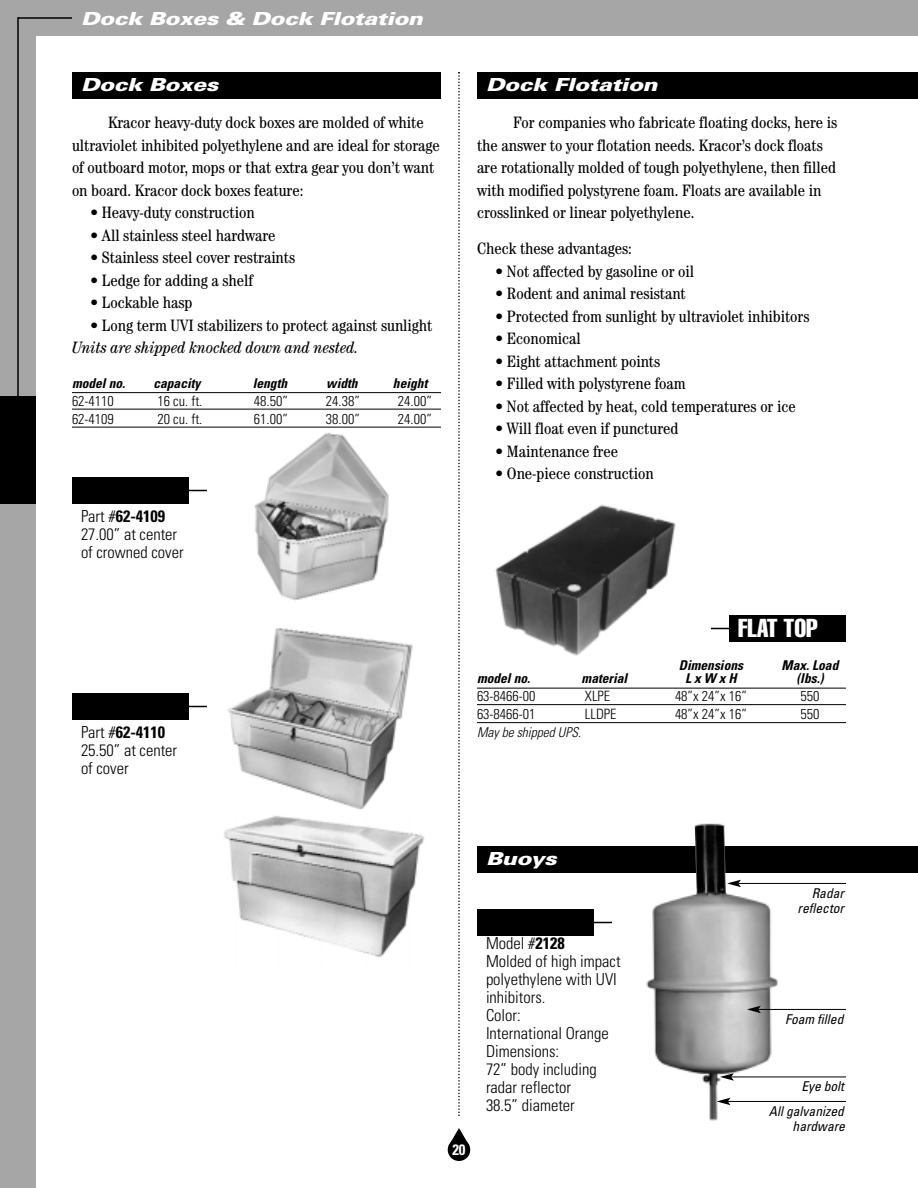
<style>
.page{position:relative;width:918px;height:1188px;background:#a6a6a6}
.page>*{position:absolute;margin:0;border:0;box-sizing:border-box;transform-origin:0 0}
.t1{font:extra-condensed 25.5px "Helvetica";color:#fff}
.t2{font:italic 900 18px "Univers";letter-spacing:-.02em;color:#fff;scale:1.25 1}
.t3{font:condensed 16.5px/22.5px "Century";color:#000}
.t4{font:300 condensed 16.5px/18px "Univers";color:#000}
.t5{font:italic condensed 16.5px "Century";color:#000}
.t6{font:700 condensed 15px "Univers";color:#fff}
.t7{font:300 condensed 14.25px "Univers";color:#000}
.t8{font:italic 700 condensed 13.5px "Univers";color:#000}
.t9{font:italic condensed 13.5px/15.8px "Univers";color:#000;text-align:right}
.t10{font:italic 300 condensed 13.5px "Univers";color:#000}
.s1{font-weight:700}
</style>
<div class="page">
<div style="left:0;top:396px;width:36px;height:108px;background:#000"></div>
<div style="left:36px;top:36px;width:882px;height:1152px;background:#fff"></div>
<div style="left:477px;top:846px;width:441px;height:27px;background:#000"></div>
<img style="left:646px;top:823px;width:135px;height:298px">
<img style="left:247px;top:426px;width:149px;height:175px">
<div style="left:729px;top:615px;width:117px;height:27px;background:#000"></div>
<svg style="left:711px;top:628px;width:18px;height:1px"></svg>
<img style="left:495px;top:504px;width:181px;height:152px">
<svg style="left:448px;top:1128px;width:22px;height:18px"></svg>
<div style="left:448px;top:1138px;width:22px;height:23px;background:#000;border-radius:50%"></div>
<div style="left:477px;top:909px;width:117px;height:27px;background:#000"></div>
<svg style="left:594px;top:922px;width:18px;height:1px"></svg>
<div style="left:72px;top:693px;width:117px;height:27px;background:#000"></div>
<hr style="left:177px;top:706px;width:30px;height:1px;background:#000">
<svg style="left:458px;top:72px;width:2px;height:1044px"></svg>
<hr style="left:18px;top:17px;width:54px;height:2px;background:#000">
<hr style="left:17px;top:17px;width:2px;height:397px;background:#000">
<div style="left:72px;top:477px;width:117px;height:27px;background:#000"></div>
<hr style="left:166px;top:490px;width:41px;height:1px;background:#000">
<div style="left:72px;top:72px;width:369px;height:27px;background:#000"></div>
<hr style="left:72px;top:392px;width:369px;height:1px;background:#000">
<hr style="left:72px;top:409px;width:369px;height:1px;background:#000">
<hr style="left:72px;top:427px;width:369px;height:1px;background:#000">
<div style="left:477px;top:72px;width:441px;height:27px;background:#000"></div>
<hr style="left:477px;top:688px;width:369px;height:1px;background:#000">
<hr style="left:477px;top:704px;width:369px;height:1px;background:#000">
<hr style="left:477px;top:722px;width:369px;height:1px;background:#000">
<img style="left:228px;top:628px;width:185px;height:182px">
<img style="left:224px;top:816px;width:200px;height:142px">
<hr style="left:728px;top:1101px;width:118px;height:1px;background:#000">
<svg style="left:717px;top:1098px;width:13px;height:7px"></svg>
<hr style="left:731px;top:1077px;width:115px;height:1px;background:#000">
<svg style="left:720px;top:1073px;width:14px;height:8px"></svg>
<hr style="left:758px;top:1009px;width:88px;height:1px;background:#000">
<svg style="left:747px;top:1006px;width:14px;height:7px"></svg>
<hr style="left:738px;top:883px;width:108px;height:1px;background:#000">
<svg style="left:727px;top:880px;width:14px;height:7px"></svg>
<p class="t2" style="left:81px;top:12px;width:275px">Dock Boxes &amp; Dock Flotation</p>
<p class="t2" style="left:81px;top:78px;width:111px">Dock Boxes</p>
<p class="t3" style="left:72px;top:113px;width:369px;text-indent:36px">Kracor heavy-duty dock boxes are molded of white ultraviolet inhibited polyethylene and are ideal for storage of outboard motor, mops or that extra gear you don’t want on board. Kracor dock boxes feature:</p>
<p class="t3" style="left:90px;top:203px;width:166px">• Heavy-duty construction</p>
<p class="t3" style="left:90px;top:226px;width:187px">• All stainless steel hardware</p>
<p class="t3" style="left:90px;top:248px;width:207px">• Stainless steel cover restraints</p>
<p class="t3" style="left:90px;top:271px;width:165px">• Ledge for adding a shelf</p>
<p class="t3" style="left:90px;top:293px;width:104px">• Lockable hasp</p>
<p class="t3" style="left:90px;top:316px;width:344px">• Long term UVI stabilizers to protect against sunlight</p>
<p class="t5" style="left:72px;top:342px;width:288px">Units are shipped knocked down and nested.</p>
<p class="t8" style="left:72px;top:378px;width:55px">model no.</p>
<p class="t8" style="left:153px;top:378px;width:49px">capacity</p>
<p class="t8" style="left:253px;top:378px;width:36px">length</p>
<p class="t8" style="left:326px;top:378px;width:33px">width</p>
<p class="t8" style="left:393px;top:378px;width:36px">height</p>
<p class="t7" style="left:72px;top:395px;width:43px">62-4110</p>
<p class="t7" style="left:157px;top:395px;width:47px">16 cu. ft.</p>
<p class="t7" style="left:254px;top:395px;width:36px">48.50”</p>
<p class="t7" style="left:326px;top:395px;width:36px">24.38”</p>
<p class="t7" style="left:398px;top:395px;width:36px">24.00”</p>
<p class="t7" style="left:72px;top:413px;width:43px">62-4109</p>
<p class="t7" style="left:157px;top:413px;width:47px">20 cu. ft.</p>
<p class="t7" style="left:254px;top:413px;width:36px">61.00”</p>
<p class="t7" style="left:326px;top:413px;width:36px">38.00”</p>
<p class="t7" style="left:398px;top:413px;width:36px">24.00”</p>
<p class="t4" style="left:81px;top:509px;width:104px">Part #<span class="s1">62-4109<br></span>27.00” at center of crowned cover</p>
<p class="t4" style="left:81px;top:725px;width:98px">Part #<span class="s1">62-4110<br></span>25.50” at center of cover</p>
<p class="t2" style="left:486px;top:78px;width:139px">Dock Flotation</p>
<p class="t3" style="left:477px;top:113px;width:362px;text-indent:36px">For companies who fabricate floating docks, here is the answer to your flotation needs. Kracor’s dock floats are rotationally molded of tough polyethylene, then filled with modified polystyrene foam. Floats are available in crosslinked or linear polyethylene.</p>
<p class="t3" style="left:477px;top:239px;width:156px">Check these advantages:</p>
<p class="t3" style="left:495px;top:262px;width:201px">• Not affected by gasoline or oil</p>
<p class="t3" style="left:495px;top:284px;width:192px">• Rodent and animal resistant</p>
<p class="t3" style="left:495px;top:307px;width:316px">• Protected from sunlight by ultraviolet inhibitors</p>
<p class="t3" style="left:495px;top:329px;width:87px">• Economical</p>
<p class="t3" style="left:495px;top:352px;width:167px">• Eight attachment points</p>
<p class="t3" style="left:495px;top:374px;width:192px">• Filled with polystyrene foam</p>
<p class="t3" style="left:495px;top:397px;width:302px">• Not affected by heat, cold temperatures or ice</p>
<p class="t3" style="left:495px;top:419px;width:185px">• Will float even if punctured</p>
<p class="t3" style="left:495px;top:441px;width:125px">• Maintenance free</p>
<p class="t3" style="left:495px;top:464px;width:160px">• One-piece construction</p>
<h1 class="t1" style="left:738px;top:619px;width:82px">FLAT TOP</h1>
<p class="t8" style="left:679px;top:660px;width:66px">Dimensions</p>
<p class="t8" style="left:782px;top:660px;width:58px">Max. Load</p>
<p class="t8" style="left:477px;top:673px;width:55px">model no.</p>
<p class="t8" style="left:582px;top:673px;width:47px">material</p>
<p class="t8" style="left:685px;top:673px;width:53px">L x W x H</p>
<p class="t8" style="left:797px;top:673px;width:28px">(lbs.)</p>
<p class="t7" style="left:477px;top:691px;width:60px">63-8466-00</p>
<p class="t7" style="left:585px;top:691px;width:27px">XLPE</p>
<p class="t7" style="left:675px;top:691px;width:73px">48”x 24”x 16”</p>
<p class="t7" style="left:801px;top:691px;width:20px">550</p>
<p class="t7" style="left:477px;top:709px;width:60px">63-8466-01</p>
<p class="t7" style="left:585px;top:709px;width:33px">LLDPE</p>
<p class="t7" style="left:675px;top:709px;width:73px">48”x 24”x 16”</p>
<p class="t7" style="left:801px;top:709px;width:20px">550</p>
<p class="t10" style="left:477px;top:727px;width:106px">May be shipped UPS.</p>
<p class="t2" style="left:486px;top:852px;width:58px">Buoys</p>
<p class="t6" style="left:452px;top:1144px;width:15px">20</p>
<p class="t4" style="left:486px;top:936px;width:136px">Model #<span class="s1">2128<br></span>Molded of high impact polyethylene with UVI inhibitors.<br>Color:<br>International Orange<br>Dimensions:<br>72” body including radar reflector<br>38.5” diameter</p>
<p class="t9" style="left:798px;top:886px;width:48px">Radar reflector</p>
<p class="t9" style="left:785px;top:1012px;width:60px">Foam filled</p>
<p class="t9" style="left:801px;top:1080px;width:44px">Eye bolt</p>
<p class="t9" style="left:769px;top:1104px;width:78px">All galvanized hardware</p>
</div>
